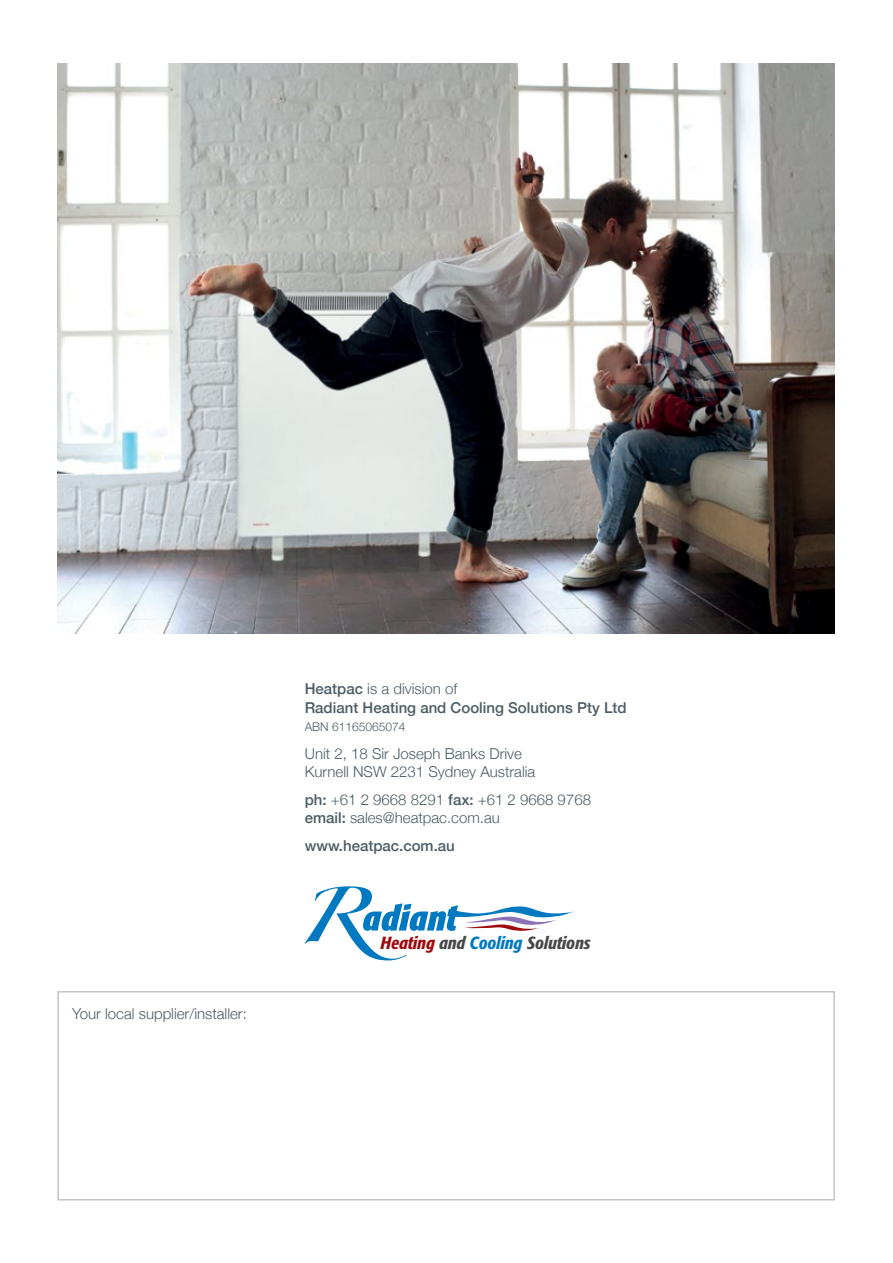
<style>
.page{position:relative;width:893px;height:1263px;background:#fff}
.page>*{position:absolute;margin:0;border:0;box-sizing:border-box;transform-origin:0 0}
.t1{font:italic 500 condensed 17.4px "Formata";color:#484748}
.t2{font:300 15px/18.8px "Helvetica Neue";color:#4c5c65}
.t3{font:500 15px/18.8px "Helvetica Neue";color:#4c5c65}
.t4{font:300 12px "Helvetica Neue";color:#4c5c65}
.s1{font-weight:300}
.s2{font-weight:500}
.s3{color:#9e0b0f}
.s4{color:#0079c1}
</style>
<div class="page">
<div style="left:57px;top:991px;width:778px;height:209px;border:2px solid #c5c5c4"></div>
<svg style="left:305px;top:886px;width:269px;height:74px"></svg>
<img style="left:57px;top:64px;width:778px;height:570px">
<p class="t2" style="left:72px;top:1003px;width:176px">Your local supplier/installer:</p>
<p class="t3" style="left:305px;top:678px;width:324px">Heatpac <span class="s1">is a division of<br></span>Radiant Heating and Cooling Solutions Pty Ltd</p>
<p class="t4" style="left:305px;top:717px;width:102px">ABN 61165065074</p>
<p class="t2" style="left:305px;top:743px;width:232px">Unit 2, 18 Sir Joseph Banks Drive<br>Kurnell NSW 2231 Sydney Australia</p>
<p class="t2" style="left:305px;top:789px;width:288px"><span class="s2">ph:</span> +61 2 9668 8291 <span class="s2">fax:</span> +61 2 9668 9768 <span class="s2">email:</span> sales@heatpac.com.au</p>
<p class="t3" style="left:305px;top:835px;width:152px">www.heatpac.com.au</p>
<p class="t1" style="left:381px;top:932px;width:211px"><span class="s3">Heating</span> and <span class="s4">Cooling</span> Solutions</p>
</div>
